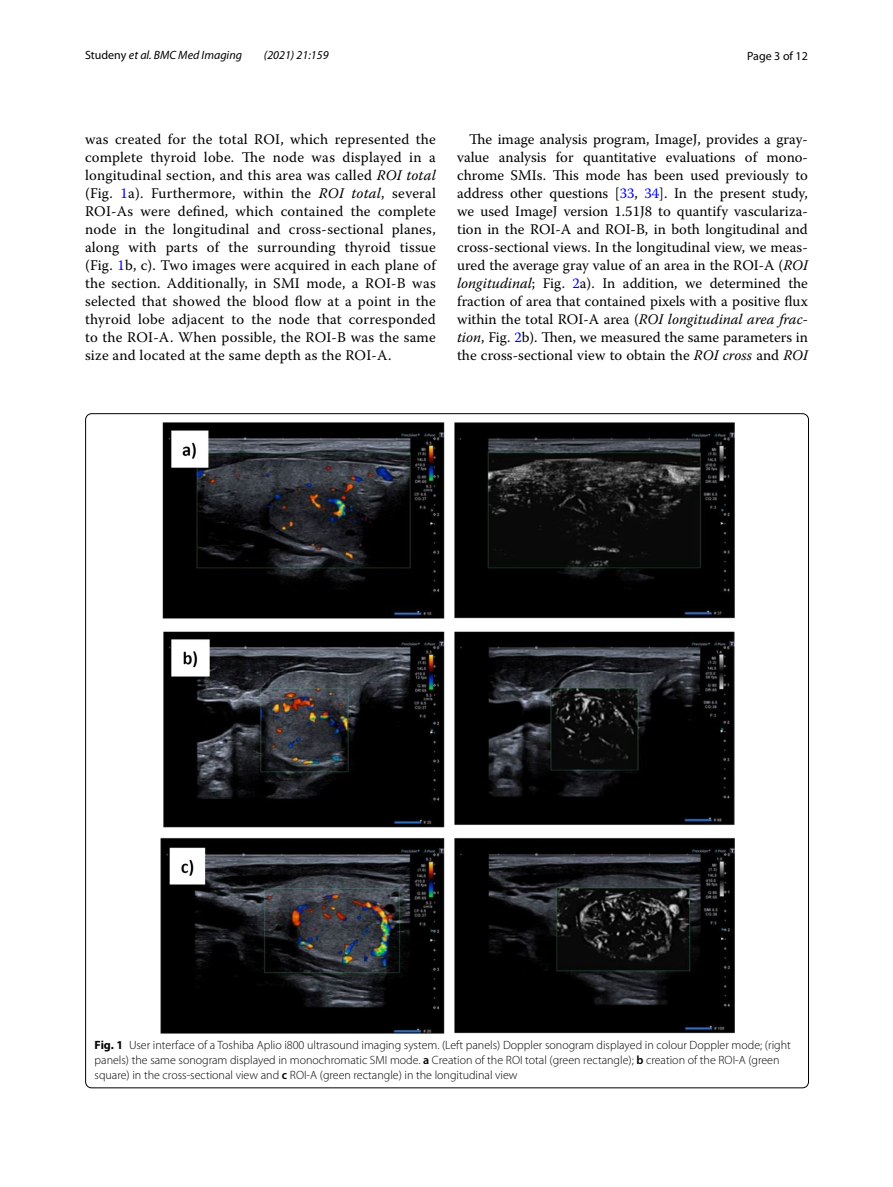
<style>
.page{position:relative;width:893px;height:1187px;background:#fff}
.page>*{position:absolute;margin:0;border:0;box-sizing:border-box;transform-origin:0 0}
.t1{font:14.7px/18px "Warnock Pro";letter-spacing:.01em;color:#000;text-align:justify}
.t2{font:300 12px/15px "Myriad Pro";color:#000}
.t3{font:italic 12px "Myriad Pro";color:#000}
.t4{font:12px "Myriad Pro";color:#000}
.s1{font-style:normal}
.s2{font-style:italic}
.s3{color:#00f}
.s4{font-weight:700}
.s5{font-weight:600}
</style>
<div class="page">
<img style="left:160px;top:422px;width:574px;height:611px">
<p class="t3" style="left:85px;top:48px;width:159px"><span class="s1">Studeny</span> et al. BMC Med Imaging</p>
<p class="t3" style="left:264px;top:48px;width:66px">(2021) 21:159</p>
<p class="t4" style="left:747px;top:48px;width:62px">Page 3 of 12</p>
<p class="t1" style="left:85px;top:130px;width:352px">was created for the total ROI, which represented the complete thyroid lobe. The node was displayed in a longitudinal section, and this area was called <span class="s2">ROI total </span>(Fig. <span class="s3">1</span>a). Furthermore, within the <span class="s2">ROI total</span>, several ROI-As were defined, which contained the complete node in the longitudinal and cross-sectional planes, along with parts of the surrounding thyroid tissue (Fig. <span class="s3">1</span>b, c). Two images were acquired in each plane of the section. Additionally, in SMI mode, a ROI-B was selected that showed the blood flow at a point in the thyroid lobe adjacent to the node that corresponded to the ROI-A. When possible, the ROI-B was the same size and located at the same depth as the ROI-A.</p>
<p class="t1" style="left:457px;top:130px;width:352px;text-indent:12px">The image analysis program, ImageJ, provides a gray&shy;value analysis for quantitative evaluations of mono&shy;chrome SMIs. This mode has been used previously to address other questions [<span class="s3">33</span>, <span class="s3">34</span>]. In the present study, we used ImageJ version 1.51J8 to quantify vasculariza&shy;tion in the ROI-A and ROI-B, in both longitudinal and cross-sectional views. In the longitudinal view, we meas&shy;ured the average gray value of an area in the ROI-A (<span class="s2">ROI longitudinal</span>; Fig. <span class="s3">2</span>a). In addition, we determined the fraction of area that contained pixels with a positive flux within the total ROI-A area (<span class="s2">ROI longitudinal area frac&shy;tion</span>, Fig. <span class="s3">2</span>b). Then, we measured the same parameters in the cross-sectional view to obtain the <span class="s2">ROI cross</span> and <span class="s2">ROI</span></p>
<p class="t2" style="left:95px;top:1037px;width:698px"><span class="s4">Fig. 1</span> User interface of a Toshiba Aplio i800 ultrasound imaging system. (Left panels) Doppler sonogram displayed in colour Doppler mode; (right panels) the same sonogram displayed in monochromatic SMI mode. <span class="s5">a</span> Creation of the ROI total (green rectangle); <span class="s5">b</span> creation of the ROI-A (green square) in the cross-sectional view and <span class="s5">c</span> ROI-A (green rectangle) in the longitudinal view</p>
</div>
